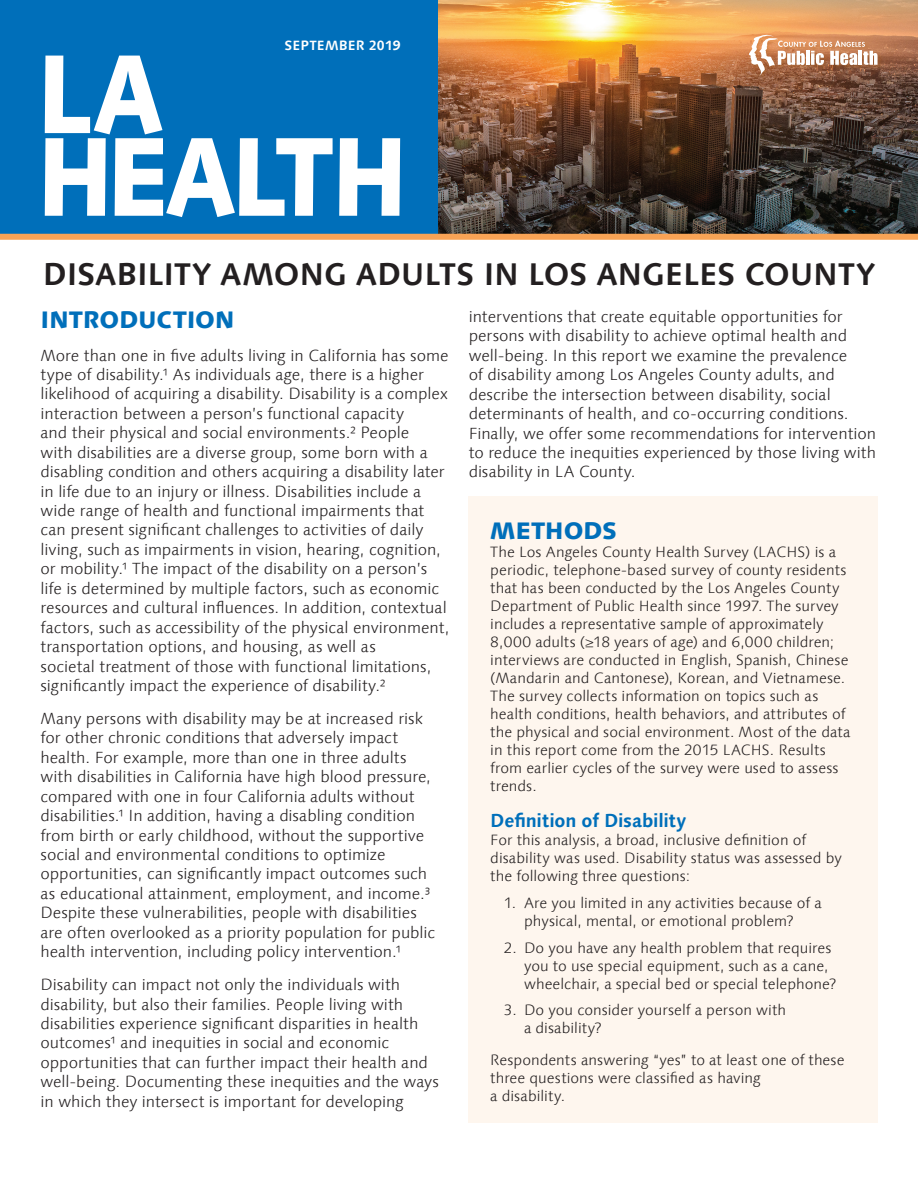
<style>
.page{position:relative;width:918px;height:1188px;background:#fff}
.page>*{position:absolute;margin:0;border:0;box-sizing:border-box;transform-origin:0 0}
.t1{font:800 111.75px/82.7px "Linotype Syntax Com";letter-spacing:-.05em;color:#fff;scale:.9 1}
.Headline-24_pt{font:700 31.5px "Linotype Syntax Com";letter-spacing:-.01em;color:#231f20}
.HEAD-BLACK{font:800 24px "Linotype Syntax Com";letter-spacing:-.01em;color:#006fba}
.TEXT_First_Paragraph{font:700 18.75px "Linotype Syntax Com";letter-spacing:-.015em;color:#006fba}
.TEXT_First_Paragraph-2{font:300 16.2px/19.5px "Linotype Syntax Com";letter-spacing:-.005em;color:#231f20}
.TEXT_First_Paragraph-3{font:300 15px/18px "Linotype Syntax Com";color:#231f20}
.TEXT{font:300 15px/18px "Linotype Syntax Com";color:#231f20}
.t2{font:700 13.5px "Linotype Syntax Com";letter-spacing:.01em;color:#fff}
</style>
<div class="page">
<img style="left:437px;top:0;width:481px;height:234px">
<div style="left:0;top:0;width:437px;height:235px;background:#006fba"></div>
<div style="left:0;top:234px;width:918px;height:6px;background:#f8a355"></div>
<div style="left:748px;top:34px;width:135px;height:46px;background:#ac6116;opacity:.33"></div>
<svg style="left:749px;top:35px;width:129px;height:40px"></svg>
<div style="left:468px;top:497px;width:410px;height:626px;background:#fef6ee"></div>
<p class="t2" style="left:284px;top:37px;width:118px">SEPTEMBER 2019</p>
<p class="t1" style="left:36px;top:51px;width:417px">LA<br>HEALTH</p>
<p class="Headline-24_pt" style="left:43px;top:254px;width:834px">DISABILITY AMONG ADULTS IN LOS ANGELES COUNTY</p>
<p class="HEAD-BLACK" style="left:40px;top:304px;width:196px">INTRODUCTION</p>
<p class="TEXT_First_Paragraph-2" style="left:40px;top:345px;width:410px">More than one in five adults living in California has some type of disability.¹ As individuals age, there is a higher likelihood of acquiring a disability. Disability is a complex interaction between a person’s functional capacity<br>and their physical and social environments.² People<br>with disabilities are a diverse group, some born with a disabling condition and others acquiring a disability later in life due to an injury or illness. Disabilities include a wide range of health and functional impairments that can present significant challenges to activities of daily living, such as impairments in vision, hearing, cognition, or mobility.¹ The impact of the disability on a person’s life is determined by multiple factors, such as economic resources and cultural influences. In addition, contextual factors, such as accessibility of the physical environment, transportation options, and housing, as well as<br>societal treatment of those with functional limitations, significantly impact the experience of disability.²</p>
<p class="TEXT_First_Paragraph-2" style="left:40px;top:709px;width:396px">Many persons with disability may be at increased risk for other chronic conditions that adversely impact health. For example, more than one in three adults with disabilities in California have high blood pressure, compared with one in four California adults without disabilities.¹ In addition, having a disabling condition from birth or early childhood, without the supportive social and environmental conditions to optimize opportunities, can significantly impact outcomes such as educational attainment, employment, and income.³<br>Despite these vulnerabilities, people with disabilities are often overlooked as a priority population for public health intervention, including policy intervention.¹</p>
<p class="TEXT_First_Paragraph-2" style="left:40px;top:975px;width:400px">Disability can impact not only the individuals with disability, but also their families. People living with disabilities experience significant disparities in health outcomes¹ and inequities in social and economic opportunities that can further impact their health and well-being. Documenting these inequities and the ways in which they intersect is important for developing</p>
<p class="TEXT_First_Paragraph-2" style="left:469px;top:307px;width:409px">interventions that create equitable opportunities for persons with disability to achieve optimal health and well-being. In this report we examine the prevalence<br>of disability among Los Angeles County adults, and describe the intersection between disability, social determinants of health, and co-occurring conditions.<br>Finally, we offer some recommendations for intervention to reduce the inequities experienced by those living with disability in LA County.</p>
<p class="HEAD-BLACK" style="left:490px;top:515px;width:129px">METHODS</p>
<p class="TEXT_First_Paragraph-3" style="left:490px;top:543px;width:362px">The Los Angeles County Health Survey (LACHS) is a periodic, telephone-based survey of county residents that has been conducted by the Los Angeles County Department of Public Health since 1997. The survey includes a representative sample of approximately 8,000 adults (≥18 years of age) and 6,000 children; interviews are conducted in English, Spanish, Chinese (Mandarin and Cantonese), Korean, and Vietnamese.<br>The survey collects information on topics such as health conditions, health behaviors, and attributes of the physical and social environment. Most of the data in this report come from the 2015 LACHS. Results from earlier cycles of the survey were used to assess trends.</p>
<p class="TEXT_First_Paragraph" style="left:490px;top:809px;width:197px">Definition of Disability</p>
<p class="TEXT_First_Paragraph-3" style="left:490px;top:831px;width:353px">For this analysis, a broad, inclusive definition of disability was used. Disability status was assessed by the following three questions:</p>
<p class="TEXT" style="left:504px;top:894px;width:319px;text-align:center">1. Are you limited in any activities because of a physical, mental, or emotional problem?</p>
<p class="TEXT" style="left:524px;top:939px;width:314px;text-indent:-20px">2. Do you have any health problem that requires you to use special equipment, such as a cane, wheelchair, a special bed or special telephone?</p>
<p class="TEXT" style="left:524px;top:1001px;width:264px;text-indent:-20px">3. Do you consider yourself a person with a disability?</p>
<p class="TEXT" style="left:490px;top:1051px;width:356px">Respondents answering “yes” to at least one of these three questions were classified as having<br>a disability.</p>
</div>
